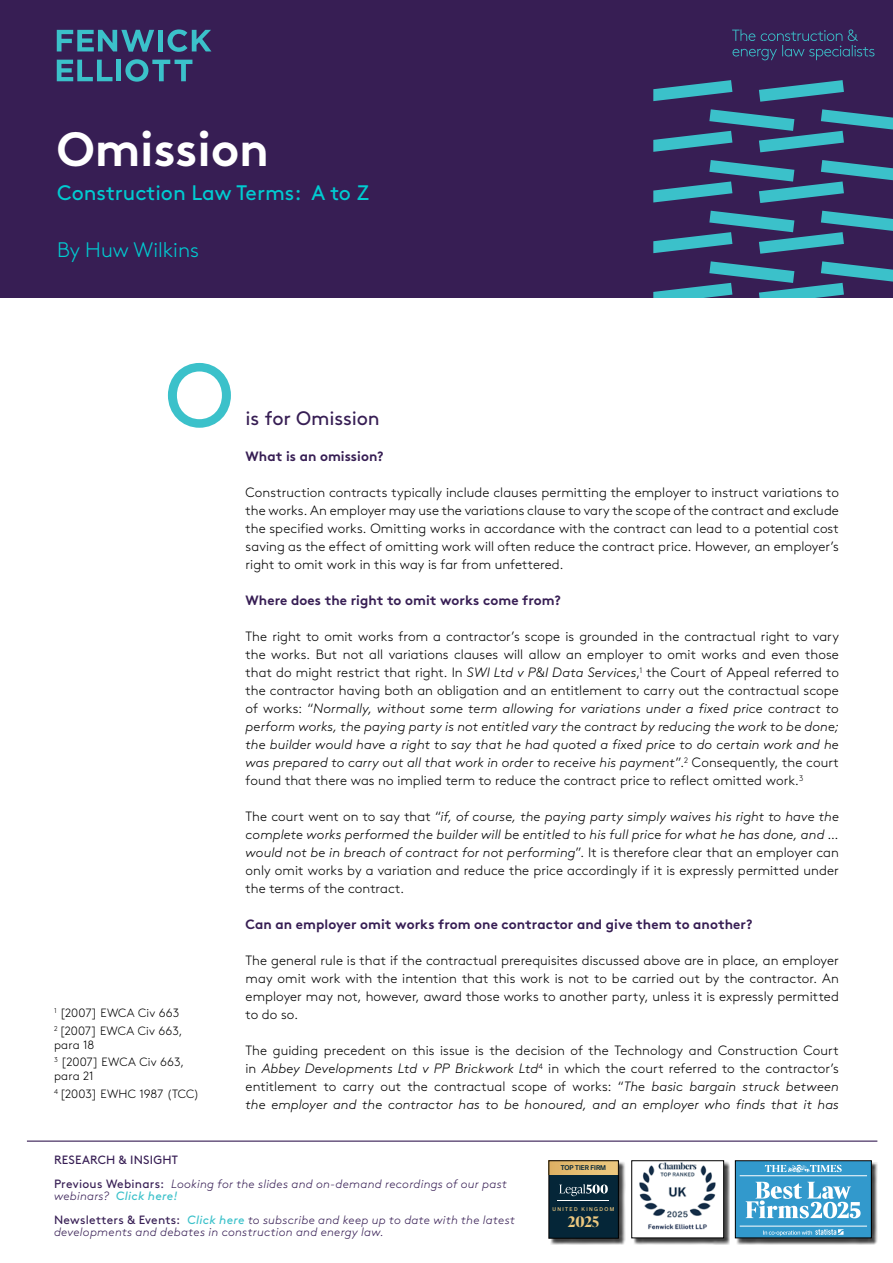
<style>
.page{position:relative;width:893px;height:1263px;background:#fff}
.page>*{position:absolute;margin:0;border:0;box-sizing:border-box;transform-origin:0 0}
.t1{font:90px "Brown";color:#3bc1ca}
.t2{font:700 48px "Brown";color:#fff}
.t3{font:21px "Brown";color:#00ccd1}
.t4{font:300 21px "Brown";color:#00ccd1}
.t5{font:19.5px "Brown";letter-spacing:-.01em;color:#371e54}
.t6{font:700 14.55px "Ivy Presto Display";color:#ecc87f}
.t7{font:300 13.5px/18px "Brown";letter-spacing:.005em;color:#000;text-align:justify}
.t8{font:italic 300 13.5px/18px "Brown";letter-spacing:.005em;color:#000;text-align:justify}
.t9{font:700 13.5px "Brown";letter-spacing:.005em;color:#371e54}
.t10{font:italic 300 12px/24px "Brown";letter-spacing:.02em;color:#371e54}
.t11{font:300 12px/17.7px "Brown";letter-spacing:.005em;color:#000}
.t12{font:500 6.9px "Real Head Pro";color:#052638}
.t13{font:5.4px "Real Head Pro";letter-spacing:.25em;color:#ecc87f}
.s1{font-style:italic}
.s2{font-style:normal}
.s3{font-weight:400;font-style:normal}
.s4{font-weight:400;color:#3bc1ca}
</style>
<div class="page">
<div style="left:0;top:0;width:893px;height:300px;background:#371e54"></div>
<svg style="left:732px;top:29px;width:142px;height:31px"></svg>
<svg style="left:57px;top:30px;width:97px;height:22px"></svg>
<div style="left:158px;top:30px;width:5px;height:21px;background:#3bc1ca"></div>
<svg style="left:168px;top:29px;width:43px;height:23px"></svg>
<svg style="left:57px;top:60px;width:56px;height:21px"></svg>
<hr style="left:117px;top:60px;width:4px;height:21px;background:#3bc1ca">
<svg style="left:125px;top:59px;width:67px;height:23px"></svg>
<svg style="left:759px;top:80px;width:85px;height:22px"></svg>
<svg style="left:653px;top:80px;width:79px;height:21px"></svg>
<svg style="left:653px;top:109px;width:240px;height:43px"></svg>
<svg style="left:653px;top:160px;width:240px;height:43px"></svg>
<svg style="left:653px;top:211px;width:240px;height:43px"></svg>
<svg style="left:653px;top:261px;width:240px;height:37px"></svg>
<div style="left:633px;top:1161px;width:97px;height:84px;background:#000;opacity:.75"></div>
<img style="left:633px;top:1162px;width:89px;height:74px">
<div style="left:631px;top:1160px;width:93px;height:78px;border:1px solid #000"></div>
<div style="left:737px;top:1162px;width:141px;height:83px;background:#000;opacity:.75"></div>
<div style="left:736px;top:1161px;width:135px;height:77px;background:#3299cc"></div>
<svg style="left:765px;top:1164px;width:77px;height:8px"></svg>
<hr style="left:740px;top:1175px;width:127px;height:1px;background:#fff">
<hr style="left:740px;top:1226px;width:127px;height:1px;background:#fff">
<svg style="left:763px;top:1229px;width:80px;height:7px"></svg>
<svg style="left:746px;top:1182px;width:115px;height:36px"></svg>
<div style="left:735px;top:1160px;width:137px;height:78px;border:1px solid #000"></div>
<div style="left:550px;top:1161px;width:75px;height:84px;background:#000;opacity:.75"></div>
<div style="left:549px;top:1161px;width:69px;height:77px;background:#052638"></div>
<svg style="left:551px;top:1162px;width:66px;height:12px"></svg>
<svg style="left:559px;top:1184px;width:49px;height:12px"></svg>
<hr style="left:558px;top:1200px;width:51px;height:1px;background:#fff">
<div style="left:549px;top:1160px;width:70px;height:78px;border:1px solid #000"></div>
<div style="left:0;top:298px;width:893px;height:38px;background:#fff"></div>
<hr style="left:27px;top:1140px;width:850px;height:2px;background:#371e54">
<h2 class="t2" style="left:57px;top:110px;width:214px">Omission</h2>
<h3 class="t3" style="left:57px;top:176px;width:313px">Construction Law Terms: A to Z</h3>
<h3 class="t4" style="left:57px;top:234px;width:143px">By Huw Wilkins</h3>
<h1 class="t1" style="left:165px;top:327px;width:71px">O</h1>
<p class="t11" style="left:54px;top:1003px;width:130px"><sup>1</sup> [2007] EWCA Civ 663<br><sup>2</sup> [2007] EWCA Civ 663,</p>
<p class="t11" style="left:54px;top:1035px;width:132px">para 18<br><sup>3</sup> [2007] EWCA Civ 663,</p>
<p class="t11" style="left:54px;top:1066px;width:147px">para 21<br><sup>4</sup> [2003] EWHC 1987 (TCC)</p>
<h3 class="t5" style="left:246px;top:403px;width:136px">is for Omission</h3>
<p class="t9" style="left:246px;top:445px;width:139px">What is an omission?</p>
<p class="t7" style="left:246px;top:482px;width:595px">Construction contracts typically include clauses permitting the employer to instruct variations to the works. An employer may use the variations clause to vary the scope of the contract and exclude the specified works. Omitting works in accordance with the contract can lead to a potential cost saving as the effect of omitting work will often reduce the contract price. However, an employer’s right to omit work in this way is far from unfettered.</p>
<p class="t9" style="left:246px;top:589px;width:317px">Where does the right to omit works come from?</p>
<p class="t7" style="left:246px;top:626px;width:595px">The right to omit works from a contractor’s scope is grounded in the contractual right to vary the works. But not all variations clauses will allow an employer to omit works and even those that do might restrict that right. In <span class="s1">SWI Ltd v P&amp;I Data Services</span>,<sup>1</sup> the Court of Appeal referred to the contractor having both an obligation and an entitlement to carry out the contractual scope of works: “<span class="s1">Normally, without some term allowing for variations under a fixed price contract to perform works, the paying party is not entitled vary the contract by reducing the work to be done; the builder would have a right to say that he had quoted a fixed price to do certain work and he was prepared to carry out all that work in order to receive his payment</span>”.<sup>2</sup> Consequently, the court found that there was no implied term to reduce the contract price to reflect omitted work.<sup>3</sup></p>
<p class="t8" style="left:246px;top:806px;width:595px"><span class="s2">The court went on to say that “</span>if, of course, the paying party simply waives his right to have the complete works performed the builder will be entitled to his full price for what he has done, and … would not be in breach of contract for not performing<span class="s2">”. It is therefore clear that an employer can only omit works by a variation and reduce the price accordingly if it is expressly permitted under the terms of the contract.</span></p>
<p class="t9" style="left:246px;top:913px;width:508px">Can an employer omit works from one contractor and give them to another?</p>
<p class="t7" style="left:246px;top:950px;width:595px">The general rule is that if the contractual prerequisites discussed above are in place, an employer may omit work with the intention that this work is not to be carried out by the contractor. An employer may not, however, award those works to another party, unless it is expressly permitted to do so.</p>
<p class="t7" style="left:246px;top:1040px;width:595px">The guiding precedent on this issue is the decision of the Technology and Construction Court in <span class="s1">Abbey Developments Ltd v PP Brickwork Ltd</span><sup>4</sup> in which the court referred to the contractor’s entitlement to carry out the contractual scope of works: “<span class="s1">The basic bargain struck between the employer and the contractor has to be honoured, and an employer who finds that it has</span></p>
<p class="t10" style="left:54px;top:1147px;width:454px"><span class="s3">RESEARCH &amp; INSIGHT<br>Previous Webinars:</span> Looking for the slides and on-demand recordings of our past</p>
<p class="t10" style="left:54px;top:1183px;width:463px">webinars? <span class="s4">Click here!<br></span><span class="s3">Newsletters &amp; Events:</span> <span class="s4">Click here</span> to subscribe and keep up to date with the latest</p>
<p class="t10" style="left:54px;top:1219px;width:331px">developments and debates in construction and energy law.</p>
<p class="t12" style="left:561px;top:1162px;width:47px">TOP TIER FIRM</p>
<p class="t13" style="left:552px;top:1205px;width:63px">UNITED KINGDOM</p>
<p class="t6" style="left:568px;top:1211px;width:33px">2025</p>
</div>
